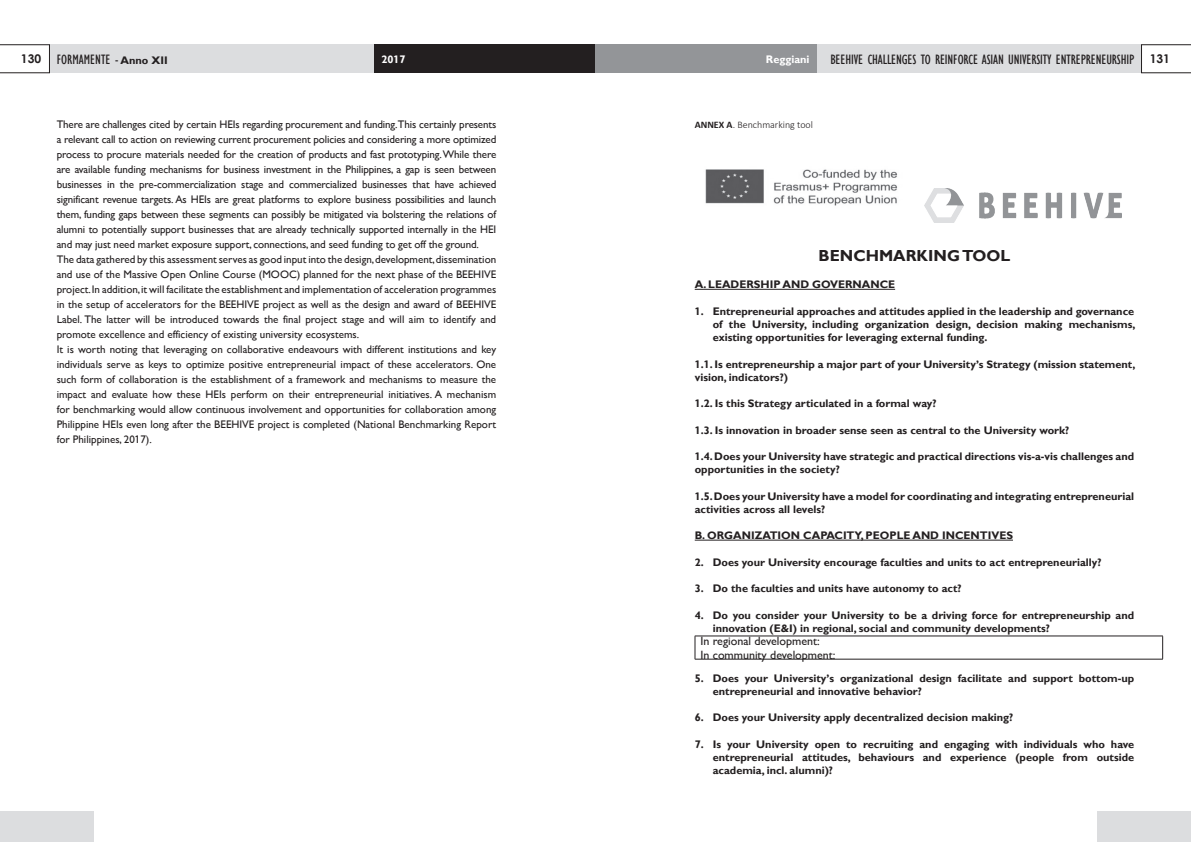
<style>
.page{position:relative;width:1191px;height:842px;background:#fff}
.page>*{position:absolute;margin:0;border:0;box-sizing:border-box;transform-origin:0 0}
.Normale{font:700 16px "forma";color:#231f20}
.t1{font:condensed 14px "forma";letter-spacing:-.01em;color:#231f20}
.Normale-2{font:12px "forma";color:#231f20}
.testo{font:11px/15px "forma";color:#231f20;text-align:justify}
.Normale-3{font:700 11px/13.2px "forma";color:#231f20}
.t2{font:700 11px "forma";color:#fff}
.Didascalie{font:300 10px "Calibri";color:#231f20}
.s1{font-family:"Century Gothic";font-weight:700;font-stretch:normal;font-size:12px}
.s2{font-weight:700;font-stretch:normal;font-size:11px}
.s3{font-weight:700}
</style>
<div class="page">
<div style="left:816px;top:45px;width:325px;height:28px;background:#dcdddf"></div>
<div style="left:50px;top:45px;width:324px;height:28px;background:#dcdddf"></div>
<div style="left:374px;top:45px;width:221px;height:28px;background:#231f20"></div>
<svg style="left:1141px;top:45px;width:50px;height:28px"></svg>
<div style="left:595px;top:45px;width:221px;height:28px;background:#939598"></div>
<svg style="left:0;top:45px;width:50px;height:28px"></svg>
<div style="left:0;top:811px;width:94px;height:31px;background:#dcdddf"></div>
<div style="left:1097px;top:811px;width:94px;height:31px;background:#dcdddf"></div>
<hr style="left:694px;top:289px;width:201px;height:1px;background:#231f20">
<hr style="left:694px;top:540px;width:319px;height:1px;background:#231f20">
<img style="left:705px;top:169px;width:193px;height:37px">
<hr style="left:694px;top:636px;width:468px;height:1px;background:#231f20">
<svg style="left:694px;top:636px;width:1px;height:23px"></svg>
<svg style="left:1162px;top:636px;width:1px;height:23px"></svg>
<hr style="left:694px;top:659px;width:468px;height:1px;background:#231f20">
<img style="left:924px;top:188px;width:197px;height:34px">
<p class="t1" style="left:21px;top:51px;width:148px"><span class="s1">130</span> FORMAMENTE - <span class="s2">Anno XII</span></p>
<p class="t2" style="left:381px;top:52px;width:26px">2017</p>
<p class="t2" style="left:766px;top:52px;width:45px">Reggiani</p>
<p class="t1" style="left:830px;top:51px;width:341px">BEEHIVE CHALLENGES TO REINFORCE ASIAN UNIVERSITY ENTREPRENEURSHIP <span class="s1">131</span></p>
<p class="testo" style="left:57px;top:117px;width:441px">There are challenges cited by certain HEIs regarding procurement and funding.This certainly presents a relevant call to action on reviewing current procurement policies and considering a more optimized process to procure materials needed for the creation of products and fast prototyping. While there are available funding mechanisms for business investment in the Philippines, a gap is seen between businesses in the pre-commercialization stage and commercialized businesses that have achieved significant revenue targets. As HEIs are great platforms to explore business possibilities and launch them, funding gaps between these segments can possibly be mitigated via bolstering the relations of alumni to potentially support businesses that are already technically supported internally in the HEI and may just need market exposure support, connections, and seed funding to get off the ground.</p>
<p class="testo" style="left:57px;top:252px;width:441px">The data gathered by this assessment serves as good input into the design, development, dissemination and use of the Massive Open Online Course (MOOC) planned for the next phase of the BEEHIVE project. In addition, it will facilitate the establishment and implementation of acceleration programmes in the setup of accelerators for the BEEHIVE project as well as the design and award of BEEHIVE Label. The latter will be introduced towards the final project stage and will aim to identify and promote excellence and efficiency of existing university ecosystems.</p>
<p class="testo" style="left:57px;top:342px;width:441px">It is worth noting that leveraging on collaborative endeavours with different institutions and key individuals serve as keys to optimize positive entrepreneurial impact of these accelerators. One such form of collaboration is the establishment of a framework and mechanisms to measure the impact and evaluate how these HEIs perform on their entrepreneurial initiatives. A mechanism for benchmarking would allow continuous involvement and opportunities for collaboration among Philippine HEIs even long after the BEEHIVE project is completed (National Benchmarking Report for Philippines, 2017).</p>
<p class="Didascalie" style="left:694px;top:119px;width:120px"><span class="s3">ANNEX A</span>. Benchmarking tool</p>
<p class="Normale" style="left:818px;top:246px;width:193px">BENCHMARKING TOOL</p>
<p class="Normale-3" style="left:694px;top:278px;width:202px">A. LEADERSHIP AND GOVERNANCE</p>
<p class="Normale-3" style="left:712px;top:305px;width:424px;text-align:justify;text-indent:-18px">1. Entrepreneurial approaches and attitudes applied in the leadership and governance of the University, including organization design, decision making mechanisms, existing opportunities for leveraging external funding.</p>
<p class="Normale-3" style="left:694px;top:358px;width:442px">1.1. Is entrepreneurship a major part of your University’s Strategy (mission statement, vision, indicators?)</p>
<p class="Normale-3" style="left:694px;top:397px;width:243px">1.2. Is this Strategy articulated in a formal way?</p>
<p class="Normale-3" style="left:694px;top:424px;width:376px">1.3. Is innovation in broader sense seen as central to the University work?</p>
<p class="Normale-3" style="left:694px;top:450px;width:441px">1.4. Does your University have strategic and practical directions vis-a-vis challenges and opportunities in the society?</p>
<p class="Normale-3" style="left:694px;top:490px;width:441px">1.5. Does your University have a model for coordinating and integrating entrepreneurial activities across all levels?</p>
<p class="Normale-3" style="left:694px;top:529px;width:320px">B. ORGANIZATION CAPACITY, PEOPLE AND INCENTIVES</p>
<p class="Normale-3" style="left:694px;top:556px;width:408px">2. Does your University encourage faculties and units to act entrepreneurially?</p>
<p class="Normale-3" style="left:694px;top:582px;width:268px">3. Do the faculties and units have autonomy to act?</p>
<p class="Normale-3" style="left:712px;top:608px;width:423px;text-indent:-18px">4. Do you consider your University to be a driving force for entrepreneurship and innovation (E&amp;I) in regional, social and community developments?</p>
<p class="Normale-2" style="left:700px;top:633px;width:121px">In regional development:</p>
<p class="Normale-2" style="left:700px;top:648px;width:137px">In community development:</p>
<p class="Normale-3" style="left:712px;top:672px;width:423px;text-indent:-18px">5. Does your University’s organizational design facilitate and support bottom-up entrepreneurial and innovative behavior?</p>
<p class="Normale-3" style="left:694px;top:711px;width:320px">6. Does your University apply decentralized decision making?</p>
<p class="Normale-3" style="left:712px;top:738px;width:423px;text-align:justify;text-indent:-18px">7. Is your University open to recruiting and engaging with individuals who have entrepreneurial attitudes, behaviours and experience (people from outside academia, incl. alumni)?</p>
</div>
